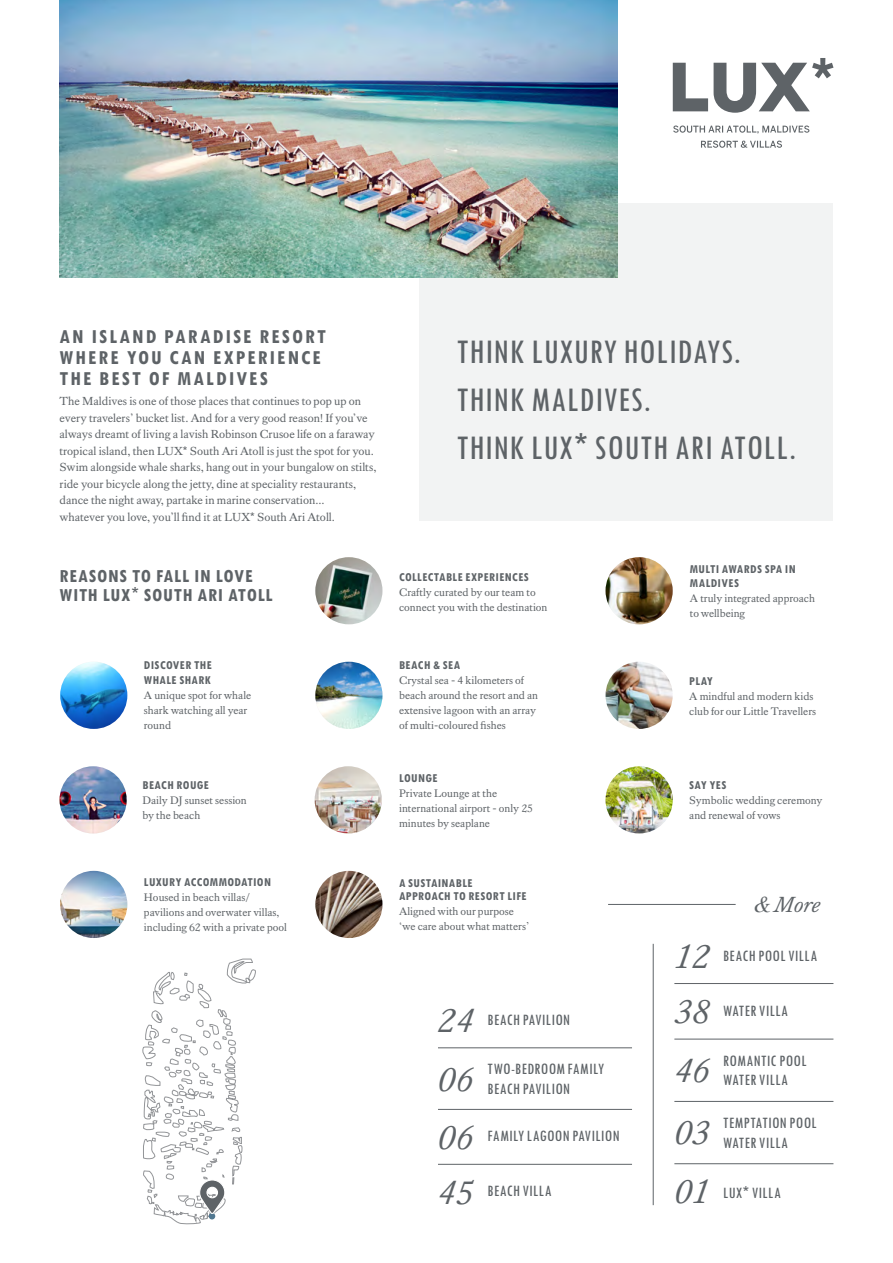
<style>
.page{position:relative;width:893px;height:1263px;background:#fff}
.page>*{position:absolute;margin:0;border:0;box-sizing:border-box;transform-origin:0 0}
.t1{font:500 condensed 36px/48px "Tw Cen MT Std";letter-spacing:.02em;color:#5e6367}
.t2{font:italic 34.5px "Kings Caslon";color:#5e6367}
.t3{font:italic 22.5px "Kings Caslon";color:#5e6367}
.t4{font:700 condensed 21px/21px "Tw Cen MT Std";letter-spacing:.1em;color:#5e6367}
.t5{font:700 condensed 19.5px/19.5px "Tw Cen MT Std";letter-spacing:.04em;color:#5e6367}
.t6{font:500 condensed 16.5px/19.8px "Tw Cen MT Std";letter-spacing:.02em;color:#5e6367}
.t7{font:700 condensed 12.75px/13.5px "Tw Cen MT Std";letter-spacing:.035em;color:#5e6367}
.t8{font:12px/16.5px "Kings Caslon";color:#5e6367}
.t9{font:11.25px/15px "Kings Caslon";color:#5e6367}
.s1{font-family:"Arial"}
.s2{font-family:"Arial";font-weight:400;font-stretch:normal}
.s3{font-family:"Kings Caslon";font-weight:400;font-style:italic;font-stretch:normal;font-size:34.5px}
.s4{font-family:"Times New Roman"}
</style>
<div class="page">
<div style="left:419px;top:203px;width:414px;height:318px;background:#f2f3f3"></div>
<img style="left:60px;top:0;width:557px;height:278px">
<hr style="left:438px;top:1047px;width:194px;height:1px;background:#5e6367">
<hr style="left:674px;top:1039px;width:159px;height:1px;background:#5e6367">
<hr style="left:674px;top:1101px;width:159px;height:1px;background:#5e6367">
<hr style="left:674px;top:983px;width:159px;height:1px;background:#5e6367">
<hr style="left:608px;top:904px;width:128px;height:1px;background:#5e6367">
<hr style="left:674px;top:1163px;width:159px;height:1px;background:#5e6367">
<hr style="left:438px;top:1109px;width:194px;height:1px;background:#5e6367">
<hr style="left:438px;top:1164px;width:194px;height:1px;background:#5e6367">
<hr style="left:653px;top:944px;width:1px;height:261px;background:#5e6367">
<img style="left:60px;top:662px;width:67px;height:67px;border-radius:34px">
<img style="left:315px;top:662px;width:67px;height:67px;border-radius:34px">
<img style="left:315px;top:557px;width:67px;height:67px;border-radius:34px">
<img style="left:60px;top:766px;width:67px;height:67px;border-radius:34px">
<img style="left:315px;top:766px;width:67px;height:67px;border-radius:34px">
<img style="left:605px;top:557px;width:68px;height:67px;border-radius:34px">
<img style="left:60px;top:871px;width:67px;height:67px;border-radius:34px">
<img style="left:315px;top:871px;width:67px;height:67px;border-radius:34px">
<img style="left:605px;top:662px;width:68px;height:67px;border-radius:34px">
<img style="left:605px;top:766px;width:68px;height:67px;border-radius:34px">
<svg style="left:673px;top:63px;width:35px;height:48px"></svg>
<svg style="left:714px;top:58px;width:119px;height:55px"></svg>
<svg style="left:673px;top:126px;width:136px;height:8px"></svg>
<svg style="left:701px;top:141px;width:81px;height:7px"></svg>
<svg style="left:142px;top:958px;width:114px;height:267px"></svg>
<h3 class="t4" style="left:60px;top:326px;width:268px">AN ISLAND PARADISE RESORT<br>WHERE YOU CAN EXPERIENCE<br>THE BEST OF MALDIVES</h3>
<p class="t8" style="left:60px;top:393px;width:318px">The Maldives is one of those places that continues to pop up on every travelers’ bucket list. And for a very good reason! If you’ve always dreamt of living a lavish Robinson Crusoe life on a faraway tropical island, then LUX<span class="s1">*</span> South Ari Atoll is just the spot for you.<br>Swim alongside whale sharks, hang out in your bungalow on stilts, ride your bicycle along the jetty, dine at speciality restaurants, dance the night away, partake in marine conservation...<br>whatever you love, you’ll find it at LUX<span class="s1">*</span> South Ari Atoll.</p>
<h3 class="t5" style="left:60px;top:566px;width:215px">REASONS TO FALL IN LOVE<br>WITH LUX<span class="s2">*</span> SOUTH ARI ATOLL</h3>
<p class="t7" style="left:144px;top:658px;width:69px;line-height:15px">DISCOVER THE<br>WHALE SHARK</p>
<p class="t9" style="left:144px;top:688px;width:109px">A unique spot for whale shark watching all year round</p>
<p class="t7" style="left:142px;top:778px;width:68px">BEACH ROUGE</p>
<p class="t9" style="left:142px;top:793px;width:106px">Daily DJ sunset session by the beach</p>
<p class="t7" style="left:144px;top:875px;width:129px">LUXURY ACCOMMODATION</p>
<p class="t9" style="left:144px;top:890px;width:145px">Housed in beach villas/ pavilions and overwater villas, including 62 with a private pool</p>
<h1 class="t1" style="left:457px;top:328px;width:341px">THINK LUXURY HOLIDAYS.<br>THINK MALDIVES.<br>THINK LUX<span class="s2">*</span> SOUTH ARI ATOLL.</h1>
<p class="t7" style="left:399px;top:570px;width:131px">COLLECTABLE EXPERIENCES</p>
<p class="t9" style="left:399px;top:584px;width:150px">Craftly curated by our team to connect you with the destination</p>
<p class="t7" style="left:399px;top:659px;width:63px">BEACH &amp; SEA</p>
<p class="t9" style="left:399px;top:673px;width:141px">Crystal sea - 4 kilometers of beach around the resort and an extensive lagoon with an array of multi-coloured fishes</p>
<p class="t7" style="left:399px;top:771px;width:40px">LOUNGE</p>
<p class="t9" style="left:399px;top:785px;width:135px">Private Lounge at the international airport - only 25 minutes by seaplane</p>
<p class="t7" style="left:399px;top:876px;width:129px">A SUSTAINABLE<br>APPROACH TO RESORT LIFE</p>
<p class="t9" style="left:399px;top:904px;width:132px">Aligned with our purpose ‘we care about what matters’</p>
<h3 class="t6" style="left:438px;top:1010px;width:134px"><span class="s3">24</span> BEACH PAVILION</h3>
<h2 class="t2" style="left:438px;top:1059px;width:37px">06</h2>
<h3 class="t6" style="left:488px;top:1059px;width:118px">TWO-BEDROOM FAMILY<br>BEACH PAVILION</h3>
<h3 class="t6" style="left:438px;top:1127px;width:183px"><span class="s3">06</span> FAMILY LAGOON PAVILION</h3>
<h3 class="t6" style="left:438px;top:1182px;width:115px"><span class="s3">45</span> BEACH VILLA</h3>
<p class="t7" style="left:690px;top:562px;width:107px">MULTI AWARDS SPA IN<br>MALDIVES</p>
<p class="t9" style="left:690px;top:590px;width:127px">A truly integrated approach to wellbeing</p>
<p class="t7" style="left:689px;top:674px;width:25px">PLAY</p>
<p class="t9" style="left:689px;top:689px;width:128px">A mindful and modern kids club for our Little Travellers</p>
<p class="t7" style="left:689px;top:778px;width:39px">SAY YES</p>
<p class="t9" style="left:689px;top:793px;width:135px">Symbolic wedding ceremony and renewal of vows</p>
<h3 class="t3" style="left:754px;top:892px;width:68px"><span class="s4">&amp;</span> More</h3>
<h3 class="t6" style="left:674px;top:946px;width:144px"><span class="s3">12</span> BEACH POOL VILLA</h3>
<h3 class="t6" style="left:674px;top:1001px;width:115px"><span class="s3">38</span> WATER VILLA</h3>
<h2 class="t2" style="left:674px;top:1050px;width:37px">46</h2>
<h3 class="t6" style="left:723px;top:1051px;width:85px">ROMANTIC POOL<br>WATER VILLA</h3>
<h2 class="t2" style="left:674px;top:1113px;width:37px">03</h2>
<h3 class="t6" style="left:723px;top:1113px;width:95px">TEMPTATION POOL<br>WATER VILLA</h3>
<h2 class="t2" style="left:674px;top:1172px;width:37px">01</h2>
<h3 class="t6" style="left:723px;top:1183px;width:59px">LUX<span class="s2">*</span> VILLA</h3>
</div>
